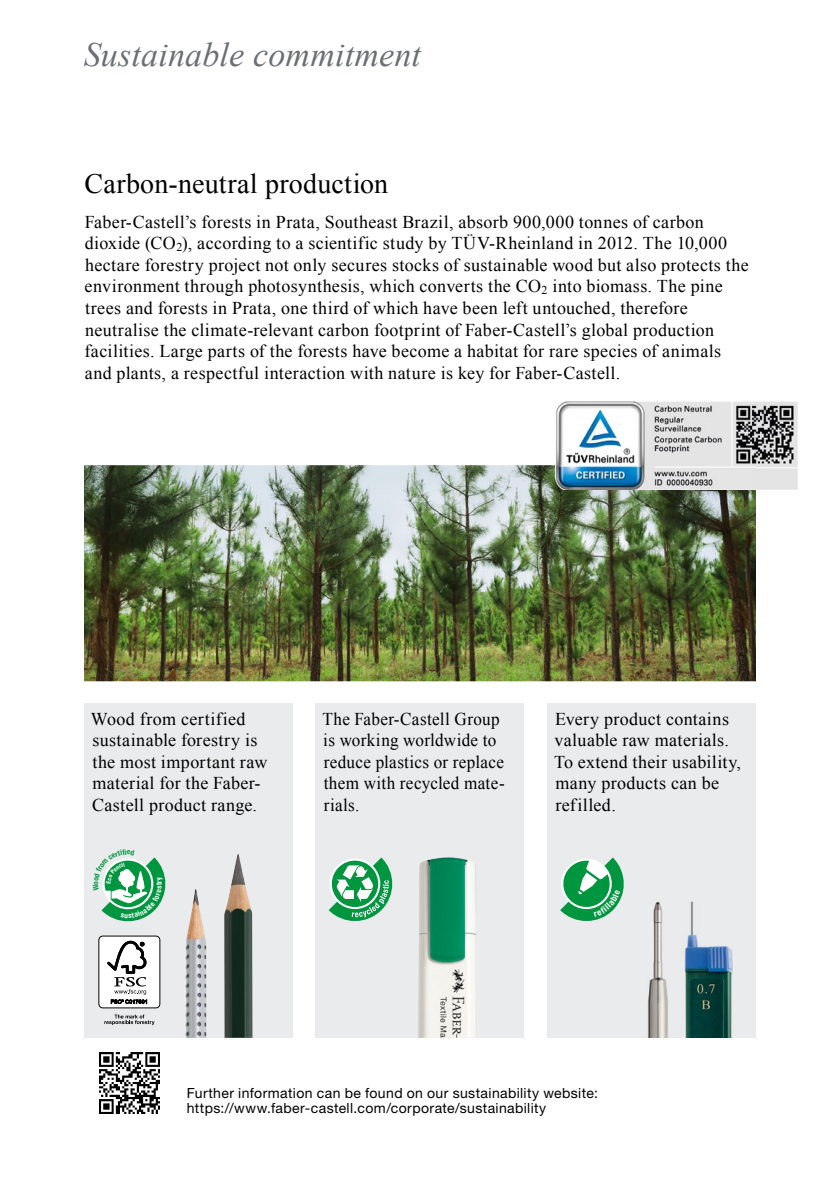
<style>
.page{position:relative;width:840px;height:1191px;background:#fff}
.page>*{position:absolute;margin:0;border:0;box-sizing:border-box;transform-origin:0 0}
.t1{font:italic 34px "Times New Roman";letter-spacing:.005em;color:#6b6f73}
.t2{font:28px "Times New Roman";letter-spacing:.005em;color:#000}
.t3{font:18px/21.6px "Times New Roman";letter-spacing:.02em;color:#000}
.t4{font:18px/21.6px "Times New Roman";letter-spacing:.02em;color:#000;scale:.95 1}
.t5{font:14px/15.4px "Helvetica Neue LT Pro";letter-spacing:.03em;color:#000}
</style>
<div class="page">
<div style="left:84px;top:703px;width:208px;height:334px;background:#eaebec"></div>
<div style="left:315px;top:703px;width:209px;height:334px;background:#eaebec"></div>
<div style="left:547px;top:703px;width:208px;height:334px;background:#eaebec"></div>
<img style="left:84px;top:465px;width:671px;height:216px">
<img style="left:670px;top:1037px;width:63px;height:1px">
<img style="left:684px;top:901px;width:49px;height:136px">
<img style="left:636px;top:1037px;width:33px;height:1px">
<img style="left:647px;top:901px;width:21px;height:136px">
<img style="left:418px;top:857px;width:59px;height:181px">
<img style="left:185px;top:889px;width:21px;height:148px">
<img style="left:224px;top:854px;width:28px;height:183px">
<div style="left:98px;top:935px;width:62px;height:73px;background:#fff;border-radius:5px"></div>
<div style="left:98px;top:935px;width:62px;height:73px;border:1px solid #000;border-radius:4px"></div>
<svg style="left:107px;top:940px;width:40px;height:63px"></svg>
<svg style="left:104px;top:1014px;width:50px;height:11px"></svg>
<img style="left:556px;top:401px;width:241px;height:89px">
<img style="left:555px;top:465px;width:200px;height:25px">
<svg style="left:99px;top:1052px;width:61px;height:62px"></svg>
<img style="left:99px;top:1053px;width:60px;height:60px">
<svg style="left:328px;top:857px;width:64px;height:64px"></svg>
<svg style="left:560px;top:857px;width:63px;height:64px"></svg>
<svg style="left:101px;top:857px;width:64px;height:64px"></svg>
<h1 class="t1" style="left:84px;top:31px;width:338px">Sustainable commitment</h1>
<h2 class="t2" style="left:84px;top:165px;width:305px">Carbon-neutral production</h2>
<p class="t3" style="left:85px;top:210px;width:665px">Faber-Castell’s forests in Prata, Southeast Brazil, absorb 900,000 tonnes of carbon dioxide (CO<sub>2</sub>), according to a scientific study by TÜV-Rheinland in 2012. The 10,000 hectare forestry project not only secures stocks of sustainable wood but also protects the environment through photosynthesis, which converts the CO<sub>2</sub> into biomass. The pine trees and forests in Prata, one third of which have been left untouched, therefore neutralise the climate-relevant carbon footprint of Faber-Castell’s global production facilities. Large parts of the forests have become a habitat for rare species of animals and plants, a respectful interaction with nature is key for Faber-Castell.</p>
<p class="t3" style="left:91px;top:707px;width:178px">Wood from certified sustainable forestry is the most important raw material for the Faber-<br>Castell product range.</p>
<p class="t4" style="left:322px;top:707px;width:193px">The Faber-Castell Group is working worldwide to reduce plastics or replace them with recycled mate&shy;rials.</p>
<p class="t3" style="left:554px;top:707px;width:188px">Every product contains valuable raw materials.<br>To extend their usability, many products can be refilled.</p>
<p class="t5" style="left:187px;top:1085px;width:412px">Further information can be found on our sustainability website: https://www.faber-castell.com/corporate/sustainability</p>
</div>
